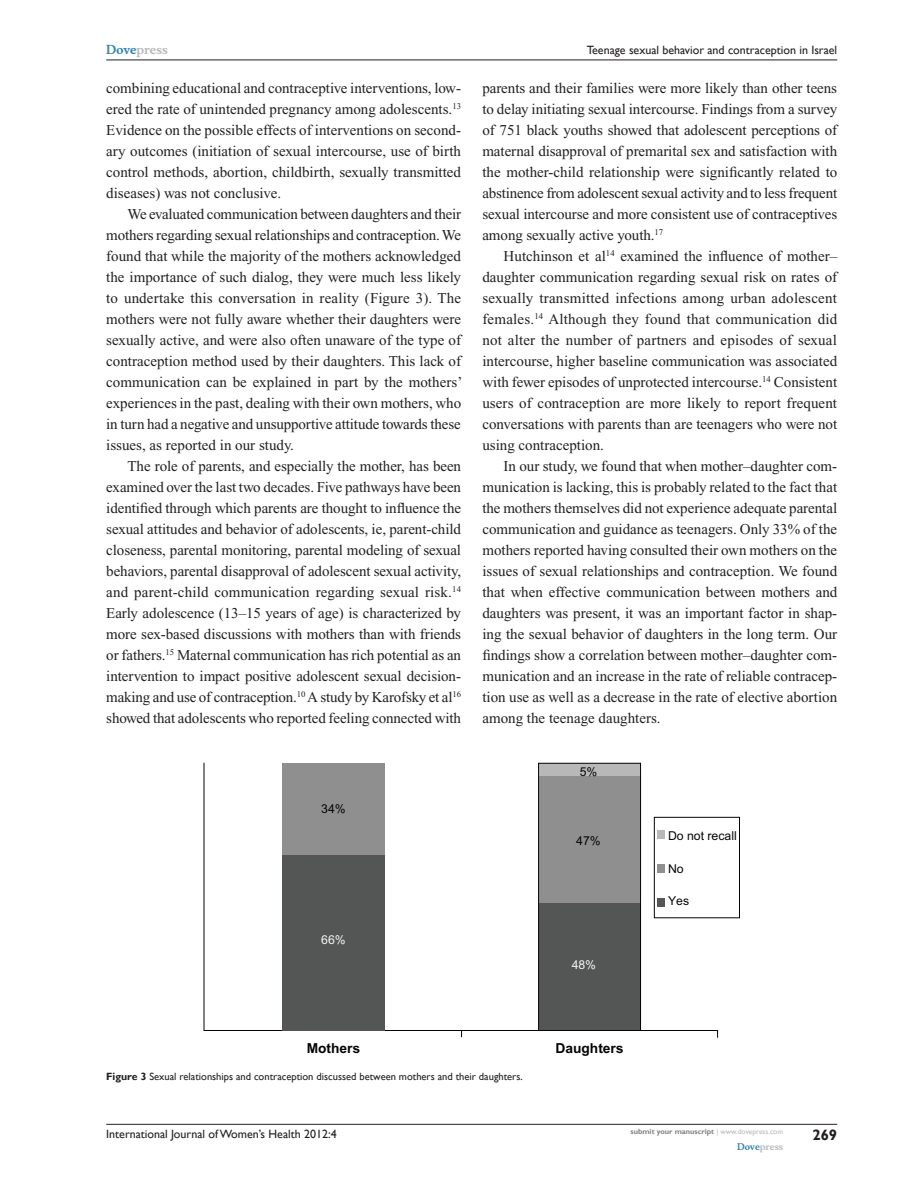
<style>
.page{position:relative;width:918px;height:1188px;background:#fff}
.page>*{position:absolute;margin:0;border:0;box-sizing:border-box;transform-origin:0 0}
.Tx{font:15px/21px "Times New Roman";color:#231f20;text-align:justify}
.t1{font:700 15px "Gill Sans";color:#231f20}
.t2{font:700 13.8px "Arial";color:#040503}
.t3{font:12.3px "Arial";color:#040503}
.t4{font:12.3px "Arial";color:#f5f7f7}
.t5{font:12px "Gill Sans";color:#231f20}
.t6{font:700 12px "Musee";color:#b8b9bc}
.FC{font:10.5px "Gill Sans";color:#231f20}
.t7{font:700 9px "Musee";color:#b8b9bc}
.t8{font:700 7.5px "Gill Sans";color:#808285}
.s1{color:#3485ae}
.s2{font-weight:700}
.s3{font-weight:400;color:#b8b9bc}
</style>
<div class="page">
<svg style="left:204px;top:763px;width:514px;height:275px"></svg>
<div style="left:283px;top:855px;width:102px;height:176px;background:#545555"></div>
<div style="left:283px;top:763px;width:102px;height:92px;background:#8f8f8f"></div>
<svg style="left:538px;top:763px;width:103px;height:268px;background:#717272"></svg>
<div style="left:657px;top:898px;width:8px;height:9px;background:#545555"></div>
<div style="left:657px;top:864px;width:8px;height:9px;background:#8f8f8f"></div>
<div style="left:657px;top:830px;width:8px;height:8px;background:#b8b8b8"></div>
<div style="left:654px;top:817px;width:86px;height:101px;border:1px solid #040503"></div>
<hr style="left:106px;top:1124px;width:731px;height:1px;background:#231f20">
<hr style="left:106px;top:60px;width:731px;height:1px;background:#231f20">
<p class="t6" style="left:106px;top:43px;width:63px"><span class="s1">Dove</span>press</p>
<p class="Tx" style="left:106px;top:77px;width:356px">combining educational and contraceptive interventions, low&shy;ered the rate of unintended pregnancy among adolescents.<sup>13<br></sup>Evidence on the possible effects of interventions on second&shy;ary outcomes (initiation of sexual intercourse, use of birth control methods, abortion, childbirth, sexually transmitted diseases) was not conclusive.</p>
<p class="Tx" style="left:106px;top:203px;width:358px;text-indent:21px">We evaluated communication between daughters and their mothers regarding sexual relationships and contraception. We found that while the majority of the mothers acknowledged the importance of such dialog, they were much less likely to undertake this conversation in reality (Figure 3). The mothers were not fully aware whether their daughters were sexually active, and were also often unaware of the type of contraception method used by their daughters. This lack of communication can be explained in part by the mothers’ experiences in the past, dealing with their own mothers, who in turn had a negative and unsupportive attitude towards these issues, as reported in our study.</p>
<p class="Tx" style="left:106px;top:455px;width:356px;text-indent:21px">The role of parents, and especially the mother, has been examined over the last two decades. Five pathways have been identified through which parents are thought to influence the sexual attitudes and behavior of adolescents, ie, parent-child closeness, parental monitoring, parental modeling of sexual behaviors, parental disapproval of adolescent sexual activity, and parent-child communication regarding sexual risk.<sup>14<br></sup>Early adolescence (13–15 years of age) is characterized by more sex-based discussions with mothers than with friends or fathers.<sup>15</sup> Maternal communication has rich potential as an intervention to impact positive adolescent sexual decision&shy;making and use of contraception.<sup>10</sup> A study by Karofsky et al<sup>16 </sup>showed that adolescents who reported feeling connected with</p>
<p class="t3" style="left:321px;top:802px;width:26px">34%</p>
<p class="t4" style="left:321px;top:933px;width:26px">66%</p>
<p class="t5" style="left:587px;top:43px;width:252px">Teenage sexual behavior and contraception in Israel</p>
<p class="Tx" style="left:482px;top:77px;width:357px">parents and their families were more likely than other teens to delay initiating sexual intercourse. Findings from a survey of 751 black youths showed that adolescent perceptions of maternal disapproval of premarital sex and satisfaction with the mother-child relationship were significantly related to abstinence from adolescent sexual activity and to less frequent sexual intercourse and more consistent use of contraceptives among sexually active youth.<sup>17</sup></p>
<p class="Tx" style="left:482px;top:245px;width:357px;text-indent:21px">Hutchinson et al<sup>14</sup> examined the influence of mother– daughter communication regarding sexual risk on rates of sexually transmitted infections among urban adolescent females.<sup>14</sup> Although they found that communication did not alter the number of partners and episodes of sexual intercourse, higher baseline communication was associated with fewer episodes of unprotected intercourse.<sup>14</sup> Consistent users of contraception are more likely to report frequent conversations with parents than are teenagers who were not using contraception.</p>
<p class="Tx" style="left:482px;top:455px;width:357px;text-indent:21px">In our study, we found that when mother–daughter com&shy;munication is lacking, this is probably related to the fact that the mothers themselves did not experience adequate parental communication and guidance as teenagers. Only 33% of the mothers reported having consulted their own mothers on the issues of sexual relationships and contraception. We found that when effective communication between mothers and daughters was present, it was an important factor in shap&shy;ing the sexual behavior of daughters in the long term. Our findings show a correlation between mother–daughter com&shy;munication and an increase in the rate of reliable contracep&shy;tion use as well as a decrease in the rate of elective abortion among the teenage daughters.</p>
<p class="t3" style="left:580px;top:764px;width:19px">5%</p>
<p class="t3" style="left:576px;top:834px;width:26px">47%</p>
<p class="t4" style="left:572px;top:957px;width:26px">48%</p>
<p class="t3" style="left:668px;top:828px;width:70px">Do not recall</p>
<p class="t3" style="left:668px;top:862px;width:17px">No</p>
<p class="t3" style="left:668px;top:894px;width:23px">Yes</p>
<p class="t2" style="left:307px;top:1040px;width:55px">Mothers</p>
<p class="t2" style="left:556px;top:1040px;width:70px">Daughters</p>
<p class="FC" style="left:106px;top:1070px;width:418px"><span class="s2">Figure 3</span> Sexual relationships and contraception discussed between mothers and their daughters.</p>
<p class="t5" style="left:106px;top:1127px;width:232px">International Journal of Women’s Health 2012:4</p>
<p class="t8" style="left:631px;top:1127px;width:154px">submit your manuscript <span class="s3">| www.dovepress.com</span></p>
<p class="t7" style="left:737px;top:1141px;width:48px"><span class="s1">Dove</span>press</p>
<p class="t1" style="left:812px;top:1126px;width:26px">269</p>
</div>
